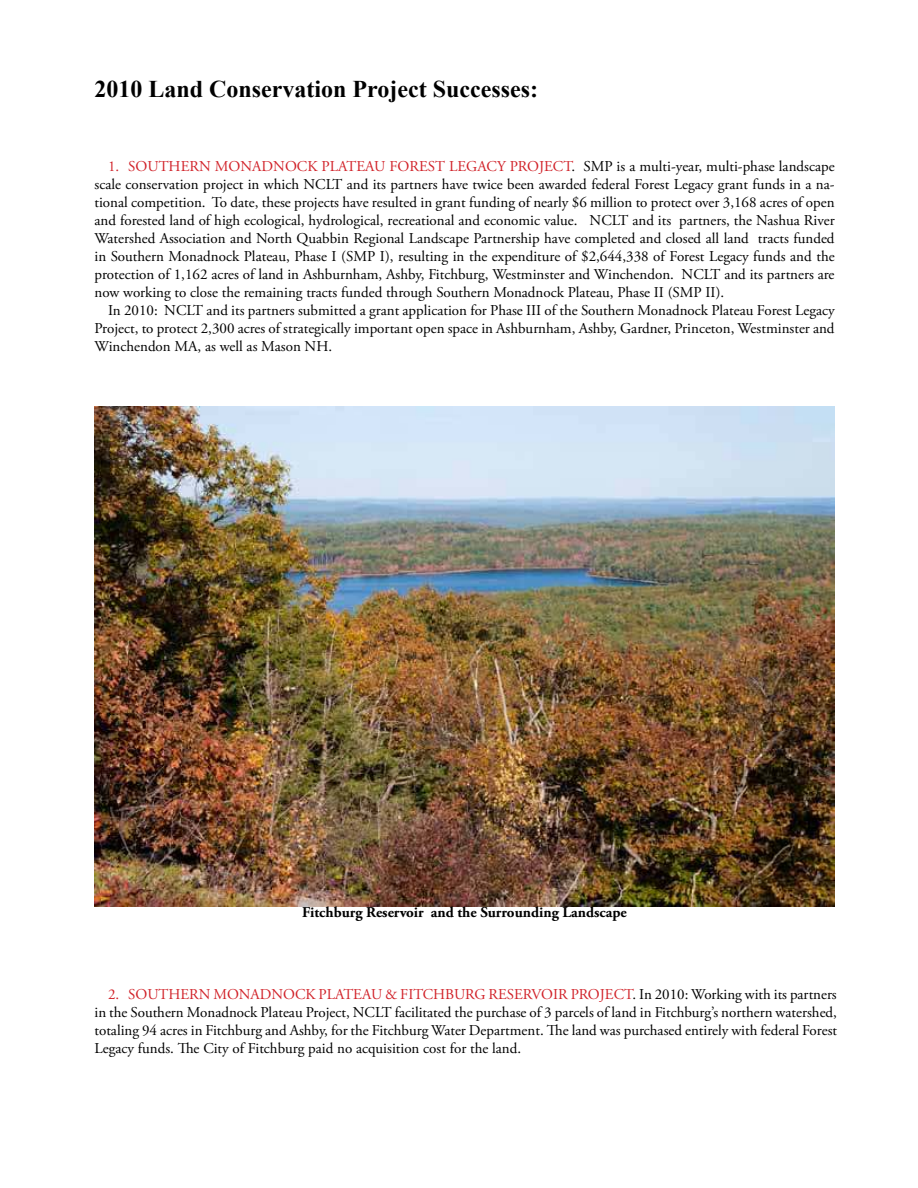
<style>
.page{position:relative;width:918px;height:1188px;background:#fff}
.page>*{position:absolute;margin:0;border:0;box-sizing:border-box;transform-origin:0 0}
.t1{font:700 24px "Times New Roman";color:#000}
.t2{font:15px/18px "Adobe Garamond Pro";color:#000;text-align:justify}
.t3{font:700 15px "Adobe Garamond Pro";color:#000}
.s1{color:#d12229}
</style>
<div class="page">
<img style="left:94px;top:407px;width:741px;height:499px">
<h1 class="t1" style="left:94px;top:81px;width:445px">2010 Land Conservation Project Successes:</h1>
<p class="t2" style="left:94px;top:159px;width:742px;text-indent:14px"><span class="s1">1. SOUTHERN MONADNOCK PLATEAU FOREST LEGACY PROJECT</span>. SMP is a multi-year, multi-phase landscape scale conservation project in which NCLT and its partners have twice been awarded federal Forest Legacy grant funds in a na&shy;tional competition. To date, these projects have resulted in grant funding of nearly $6 million to protect over 3,168 acres of open and forested land of high ecological, hydrological, recreational and economic value. NCLT and its partners, the Nashua River Watershed Association and North Quabbin Regional Landscape Partnership have completed and closed all land tracts funded in Southern Monadnock Plateau, Phase I (SMP I), resulting in the expenditure of $2,644,338 of Forest Legacy funds and the protection of 1,162 acres of land in Ashburnham, Ashby, Fitchburg, Westminster and Winchendon. NCLT and its partners are now working to close the remaining tracts funded through Southern Monadnock Plateau, Phase II (SMP II).</p>
<p class="t2" style="left:94px;top:303px;width:742px;text-indent:14px">In 2010: NCLT and its partners submitted a grant application for Phase III of the Southern Monadnock Plateau Forest Legacy Project, to protect 2,300 acres of strategically important open space in Ashburnham, Ashby, Gardner, Princeton, Westminster and Winchendon MA, as well as Mason NH.</p>
<p class="t3" style="left:302px;top:906px;width:326px">Fitchburg Reservoir and the Surrounding Landscape</p>
<p class="t2" style="left:94px;top:987px;width:744px;text-indent:14px"><span class="s1">2. SOUTHERN MONADNOCK PLATEAU &amp; FITCHBURG RESERVOIR PROJECT</span>. In 2010: Working with its partners in the Southern Monadnock Plateau Project, NCLT facilitated the purchase of 3 parcels of land in Fitchburg’s northern watershed, totaling 94 acres in Fitchburg and Ashby, for the Fitchburg Water Department. The land was purchased entirely with federal Forest Legacy funds. The City of Fitchburg paid no acquisition cost for the land.</p>
</div>
